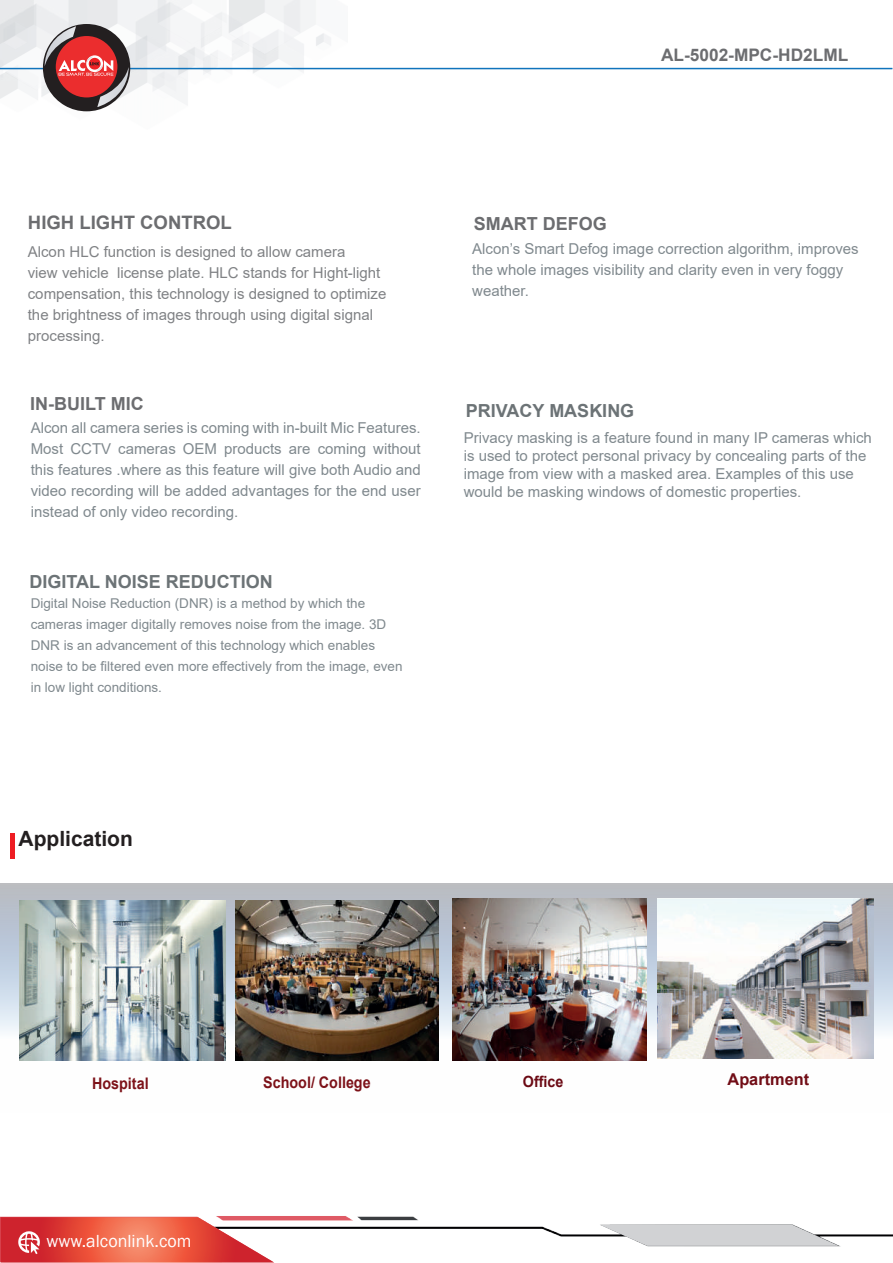
<style>
.page{position:relative;width:893px;height:1263px;background:#fff}
.page>*{position:absolute;margin:0;border:0;box-sizing:border-box;transform-origin:0 0}
.t1{font:700 21px "Arial";color:#231f20}
.t2{font:700 18.6px "Arial";color:#6c6d70}
.t3{font:700 18px "Arial";color:#6c7376}
.t4{font:700 18px "Arial";color:#6c6d70}
.t5{font:18px "Franklin Gothic";color:#fff}
.t6{font:700 17.25px "Arial";color:#6c6d70}
.t7{font:700 16.35px "Arial";color:#710d16}
.t8{font:700 15.9px "Arial";color:#7d1219;scale:.9 1}
.t9{font:700 15.45px "Arial";color:#6b0913;scale:.93 1}
.t10{font:15px/21px "Arial";color:#80898e}
.t11{font:15px/21px "Arial";color:#808285}
.t12{font:13.5px/21px "Arial";color:#80898e}
</style>
<div class="page">
<svg style="left:0;top:883px;width:893px;height:178px;background:#c2c7cf"></svg>
<img style="left:0;top:0;width:348px;height:112px">
<hr style="left:0;top:68px;width:892px;height:1px;background:#1074bc">
<img style="left:0;top:1216px;width:893px;height:47px">
<svg style="left:600px;top:1225px;width:239px;height:21px"></svg>
<svg style="left:43px;top:24px;width:87px;height:87px"></svg>
<hr style="left:11px;top:833px;width:4px;height:26px;background:#ee1d23">
<img style="left:20px;top:900px;width:206px;height:160px">
<img style="left:235px;top:900px;width:204px;height:160px">
<img style="left:452px;top:899px;width:195px;height:161px">
<img style="left:657px;top:898px;width:217px;height:160px">
<svg style="left:1px;top:1217px;width:273px;height:45px;background:#e46458"></svg>
<p class="t6" style="left:661px;top:43px;width:189px">AL-5002-MPC-HD2LML</p>
<p class="t2" style="left:28px;top:209px;width:205px">HIGH LIGHT CONTROL</p>
<p class="t11" style="left:28px;top:241px;width:360px">Alcon HLC function is designed to allow camera<br>view vehicle license plate. HLC stands for Hight-light compensation, this technology is designed to optimize the brightness of images through using digital signal processing.</p>
<p class="t4" style="left:30px;top:391px;width:115px">IN-BUILT MIC</p>
<p class="t10" style="left:31px;top:417px;width:392px;text-align:justify">Alcon all camera series is coming with in-built Mic Features.<br>Most CCTV cameras OEM products are coming without this features .where as this feature will give both Audio and video recording will be added advantages for the end user instead of only video recording.</p>
<p class="t3" style="left:29px;top:569px;width:245px">DIGITAL NOISE REDUCTION</p>
<p class="t12" style="left:31px;top:593px;width:373px">Digital Noise Reduction (DNR) is a method by which the cameras imager digitally removes noise from the image. 3D DNR is an advancement of this technology which enables noise to be filtered even more effectively from the image, even in low light conditions.</p>
<p class="t4" style="left:474px;top:211px;width:135px">SMART DEFOG</p>
<p class="t10" style="left:472px;top:238px;width:388px">Alcon’s Smart Defog image correction algorithm, improves the whole images visibility and clarity even in very foggy weather.</p>
<p class="t3" style="left:466px;top:398px;width:170px">PRIVACY MASKING</p>
<p class="t10" style="left:464px;top:429px;width:410px;line-height:18px">Privacy masking is a feature found in many IP cameras which is used to protect personal privacy by concealing parts of the image from view with a masked area. Examples of this use would be masking windows of domestic properties.</p>
<h1 class="t1" style="left:19px;top:824px;width:116px">Application</h1>
<p class="t8" style="left:92px;top:1072px;width:64px">Hospital</p>
<p class="t8" style="left:263px;top:1071px;width:121px">School/ College</p>
<p class="t9" style="left:523px;top:1071px;width:45px">Office</p>
<p class="t7" style="left:728px;top:1068px;width:83px">Apartment</p>
<p class="t5" style="left:47px;top:1230px;width:146px">www.alconlink.com</p>
</div>
